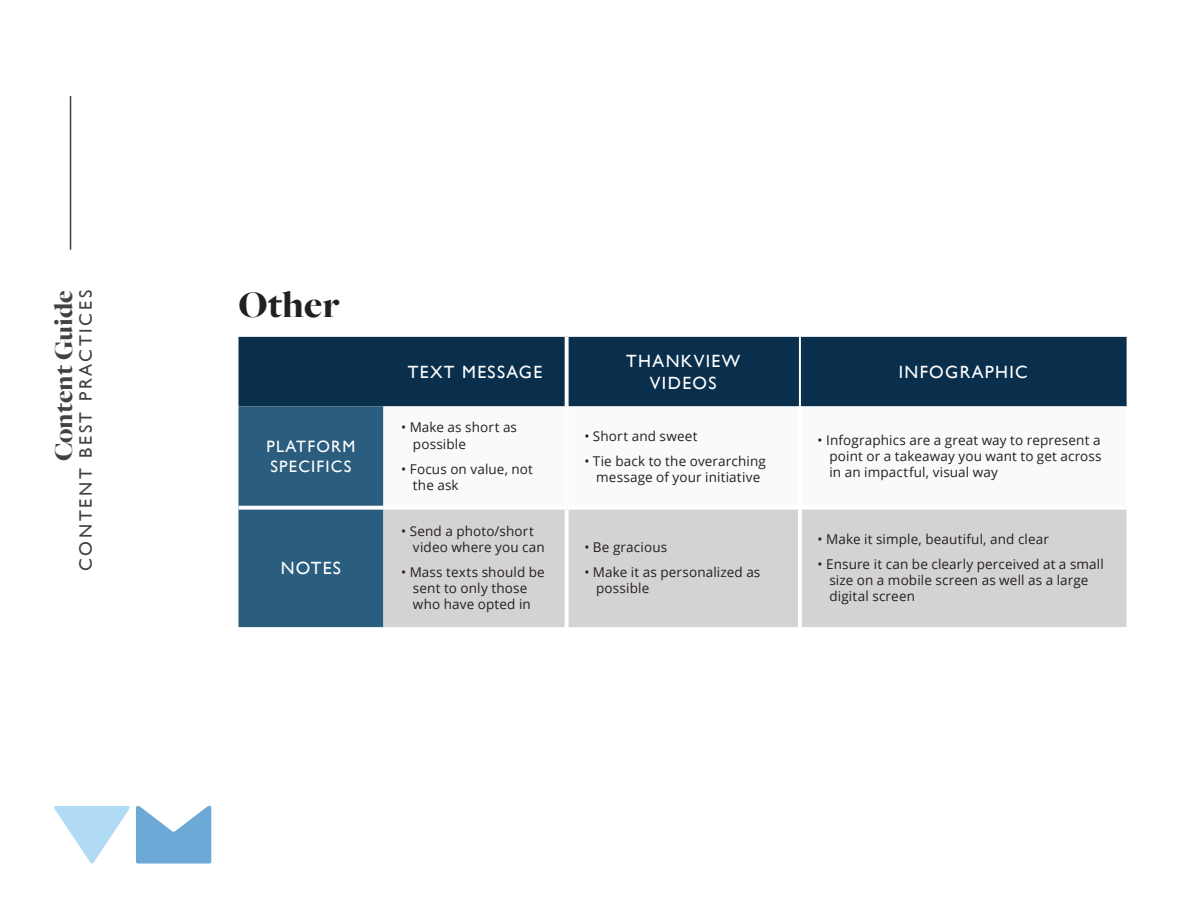
<style>
.page{position:relative;width:1188px;height:918px;background:#fff}
.page>*{position:absolute;margin:0;border:0;box-sizing:border-box;transform-origin:0 0}
.t1{font:900 39px "Freight Big Pro";color:#231f20}
.t2{font:900 27px "Freight Big Pro";color:#424143}
.sub_heading{font:18px "Gill Sans";letter-spacing:.15em;color:#424143}
.Paragraph_Style_2{font:17.7px "Gill Sans";letter-spacing:.075em;color:#fff}
.Paragraph_Style_2-2{font:16.5px "Gill Sans";letter-spacing:.075em;color:#fff}
.Paragraph_Style_1{font:13.5px/16.2px "Open Sans";letter-spacing:.01em;color:#231f20}
</style>
<div class="page">
<hr style="left:70px;top:96px;width:1px;height:154px;background:#424143">
<svg style="left:54px;top:806px;width:76px;height:58px"></svg>
<svg style="left:136px;top:806px;width:75px;height:58px"></svg>
<div style="left:238px;top:337px;width:889px;height:69px;background:#092f4d"></div>
<div style="left:238px;top:406px;width:145px;height:221px;background:#2a5d7e"></div>
<svg style="left:383px;top:406px;width:744px;height:100px"></svg>
<div style="left:383px;top:510px;width:744px;height:117px;background:#d4d3d2"></div>
<svg style="left:565px;top:337px;width:4px;height:69px"></svg>
<svg style="left:238px;top:506px;width:145px;height:4px"></svg>
<hr style="left:565px;top:406px;width:4px;height:100px;background:#fff">
<svg style="left:383px;top:507px;width:184px;height:3px"></svg>
<svg style="left:567px;top:509px;width:233px;height:1px"></svg>
<svg style="left:565px;top:510px;width:4px;height:117px"></svg>
<svg style="left:800px;top:508px;width:327px;height:2px"></svg>
<hr style="left:798px;top:406px;width:4px;height:100px;background:#fff">
<hr style="left:798px;top:510px;width:4px;height:117px;background:#fff">
<hr style="left:799px;top:337px;width:2px;height:69px;background:#fff">
<p class="t2" style="left:46px;top:461px;width:172px;rotate:-90deg">Content Guide</p>
<p class="sub_heading" style="left:75px;top:571px;width:282px;rotate:-90deg">CONTENT BEST PRACTICES</p>
<p class="t1" style="left:238px;top:279px;width:103px">Other</p>
<p class="Paragraph_Style_2-2" style="left:267px;top:437px;width:90px">PLATFORM</p>
<p class="Paragraph_Style_2-2" style="left:270px;top:457px;width:83px">SPECIFICS</p>
<p class="Paragraph_Style_2" style="left:281px;top:557px;width:62px">NOTES</p>
<p class="Paragraph_Style_2" style="left:408px;top:362px;width:136px">TEXT MESSAGE</p>
<p class="Paragraph_Style_1" style="left:413px;top:419px;width:106px;text-indent:-12px">• Make as short as possible</p>
<p class="Paragraph_Style_1" style="left:413px;top:460px;width:122px;text-indent:-12px">• Focus on value, not the ask</p>
<p class="Paragraph_Style_1" style="left:413px;top:522px;width:133px;text-indent:-12px">• Send a photo/short video where you can</p>
<p class="Paragraph_Style_1" style="left:401px;top:564px;width:145px;text-align:center">• Mass texts should be sent to only those who have opted in</p>
<p class="Paragraph_Style_2" style="left:626px;top:351px;width:115px">THANKVIEW</p>
<p class="Paragraph_Style_2" style="left:650px;top:372px;width:68px">VIDEOS</p>
<p class="Paragraph_Style_1" style="left:584px;top:427px;width:115px">• Short and sweet</p>
<p class="Paragraph_Style_1" style="left:584px;top:452px;width:183px;text-align:center">• Tie back to the overarching message of your initiative</p>
<p class="Paragraph_Style_1" style="left:584px;top:539px;width:84px">• Be gracious</p>
<p class="Paragraph_Style_1" style="left:596px;top:564px;width:166px;text-indent:-12px">• Make it as personalized as possible</p>
<p class="Paragraph_Style_2" style="left:899px;top:362px;width:131px">INFOGRAPHIC</p>
<p class="Paragraph_Style_1" style="left:829px;top:432px;width:274px;text-align:justify;text-indent:-12px">• Infographics are a great way to represent a point or a takeaway you want to get across in an impactful, visual way</p>
<p class="Paragraph_Style_1" style="left:818px;top:530px;width:233px">• Make it simple, beautiful, and clear</p>
<p class="Paragraph_Style_1" style="left:829px;top:556px;width:276px;text-indent:-12px">• Ensure it can be clearly perceived at a small size on a mobile screen as well as a large digital screen</p>
</div>
